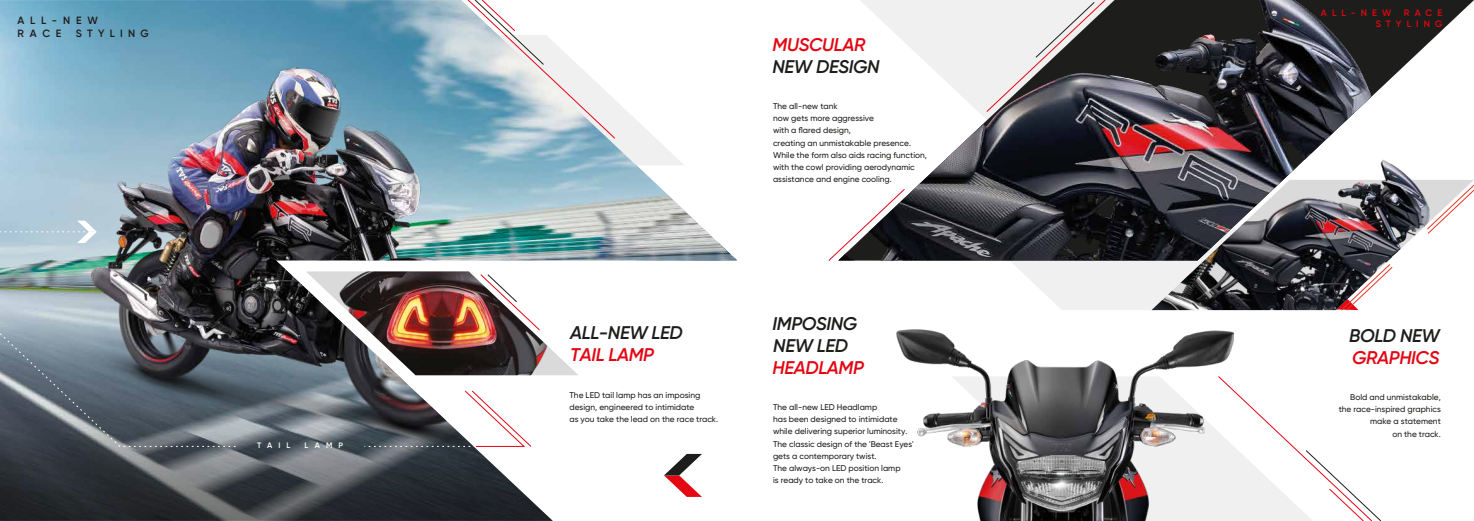
<style>
.page{position:relative;width:1474px;height:521px;background:#fff}
.page>*{position:absolute;margin:0;border:0;box-sizing:border-box;transform-origin:0 0}
.t1{font:italic 600 18.38px/22px "Gilroy";letter-spacing:-.02em;color:#1d1d1b}
.t2{font:italic 600 18.38px "Gilroy";letter-spacing:-.02em;color:#e30613}
.t3{font:600 10.5px/12.6px "Gilroy";letter-spacing:.55em;color:#1d1d1b}
.t4{font:600 10.5px "Gilroy";letter-spacing:.5em;color:#1d1d1b}
.t5{font:600 9.28px/11.1px "Gilroy";letter-spacing:.55em;color:#e30613;text-align:right}
.t6{font:500 8.31px/12.2px "Gilroy";color:#1d1d1b}
.t7{font:600 7.88px "Gilroy";letter-spacing:.78em;color:#fff}
</style>
<div class="page">
<svg style="left:923px;top:260px;width:228px;height:50px;fill:#f0f0f0"></svg>
<svg style="left:828px;top:251px;width:77px;height:10px"></svg>
<svg style="left:1233px;top:389px;width:148px;height:132px"></svg>
<img style="left:0;top:0;width:737px;height:354px">
<img style="left:0;top:354px;width:702px;height:167px">
<svg style="left:77px;top:221px;width:20px;height:10px"></svg>
<img style="left:306px;top:271px;width:272px;height:104px">
<img style="left:896px;top:329px;width:337px;height:192px">
<img style="left:838px;top:0;width:635px;height:260px">
<img style="left:1151px;top:142px;width:322px;height:168px">
<img style="left:0;top:231px;width:236px;height:216px">
<svg style="left:364px;top:390px;width:167px;height:57px"></svg>
<p class="t3" style="left:17px;top:14px;width:82px">ALL-NEW<br>RACE</p>
<p class="t4" style="left:76px;top:27px;width:75px">STYLING</p>
<p class="t7" style="left:257px;top:440px;width:35px">TAIL</p>
<p class="t7" style="left:304px;top:440px;width:40px">LAMP</p>
<h1 class="t1" style="left:570px;top:322px;width:114px">ALL-NEW LED</h1>
<h1 class="t2" style="left:570px;top:344px;width:85px">TAIL LAMP</h1>
<p class="t6" style="left:569px;top:388px;width:150px">The LED tail lamp has an imposing design, engineered to intimidate<br>as you take the lead on the race track.</p>
<h1 class="t2" style="left:772px;top:33px;width:94px">MUSCULAR</h1>
<h1 class="t1" style="left:772px;top:55px;width:108px">NEW DESIGN</h1>
<p class="t6" style="left:773px;top:100px;width:155px">The all-new tank<br>now gets more aggressive<br>with a flared design,<br>creating an unmistakable presence.<br>While the form also aids racing function, with the cowl providing aerodynamic assistance and engine cooling.</p>
<h1 class="t1" style="left:772px;top:312px;width:86px">IMPOSING<br>NEW LED</h1>
<h1 class="t2" style="left:772px;top:356px;width:93px">HEADLAMP</h1>
<p class="t5" style="left:1375px;top:7px;width:68px">RACE<br>STYLING</p>
<p class="t5" style="left:1320px;top:7px;width:72px">ALL-NEW</p>
<h1 class="t1" style="left:1349px;top:324px;width:92px">BOLD NEW</h1>
<h1 class="t2" style="left:1352px;top:346px;width:89px">GRAPHICS</h1>
<p class="t6" style="left:773px;top:401px;width:142px">The all-new LED Headlamp<br>has been designed to intimidate while delivering superior luminosity.<br>The classic design of the 'Beast Eyes' gets a contemporary twist.<br>The always-on LED position lamp<br>is ready to take on the track.</p>
<p class="t6" style="left:1338px;top:391px;width:104px;text-align:right">Bold and unmistakable, the race-inspired graphics make a statement<br>on the track.</p>
</div>
